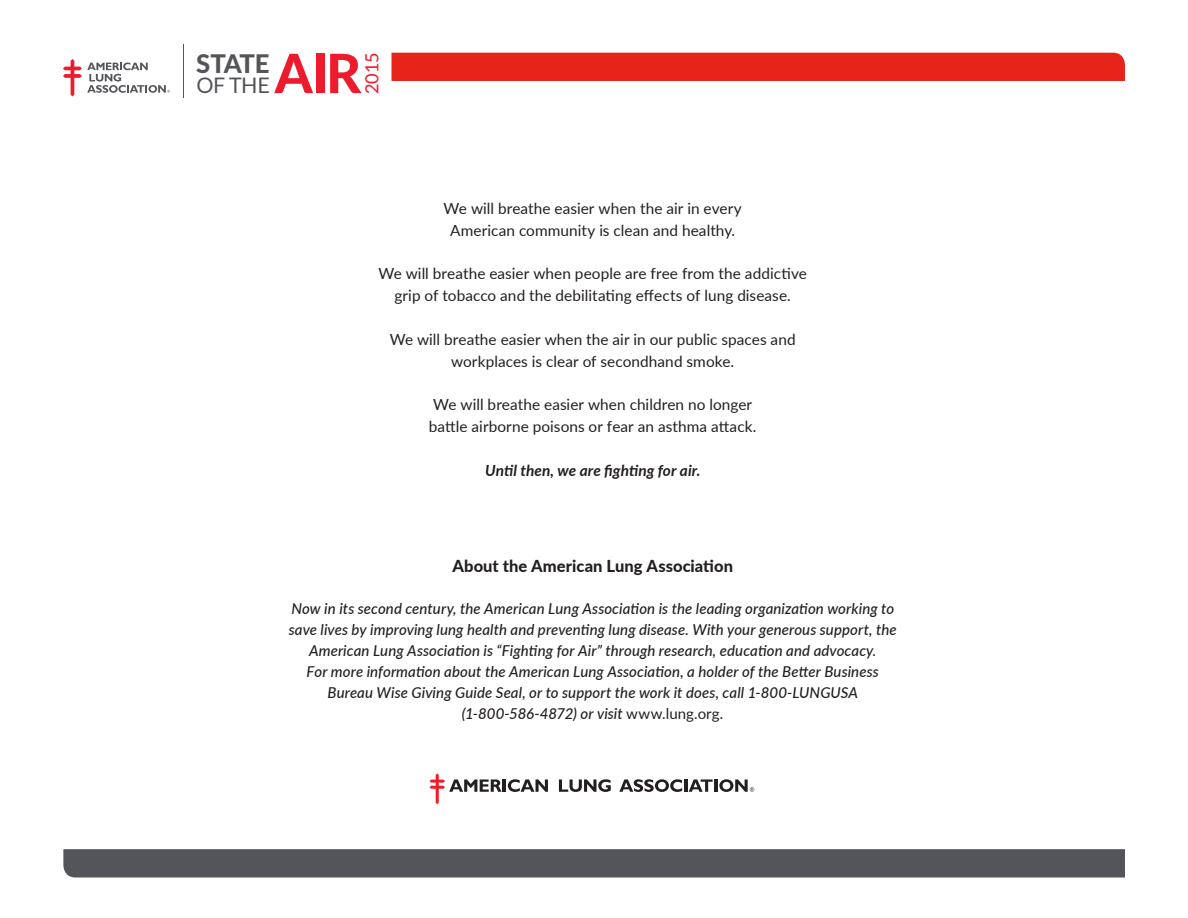
<style>
.page{position:relative;width:1188px;height:918px;background:#fff}
.page>*{position:absolute;margin:0;border:0;box-sizing:border-box;transform-origin:0 0}
.t1{font:800 54.15px "Lato";color:#ee1b2c}
.t2{font:800 25.65px "Lato";letter-spacing:-.05em;color:#54555a}
.t3{font:21.45px "Lato";color:#54555a}
.t4{font:18.15px "Lato";color:#ee1b2c}
.t5{font:800 16.5px "Lato";letter-spacing:.005em;color:#231f20}
.Verbal_Tips_Head{font:15.3px "Lato";letter-spacing:.005em;color:#231f20}
.Verbal_Tips_Head-2{font:italic 700 15.3px "Lato";letter-spacing:.005em;color:#231f20}
.t6{font:italic 500 15px/21px "Lato";letter-spacing:.005em;color:#231f20;text-align:center}
.s1{font-weight:400;font-style:normal}
</style>
<div class="page">
<svg style="left:63px;top:59px;width:107px;height:37px"></svg>
<hr style="left:183px;top:44px;width:1px;height:54px;background:#54555a">
<div style="left:392px;top:53px;width:733px;height:28px;background:#e72419"></div>
<svg style="left:559px;top:779px;width:52px;height:13px"></svg>
<svg style="left:619px;top:779px;width:135px;height:13px"></svg>
<svg style="left:430px;top:773px;width:118px;height:31px"></svg>
<svg style="left:63px;top:849px;width:1062px;height:29px;background:#58595e"></svg>
<p class="t1" style="left:275px;top:33px;width:88px">AIR</p>
<p class="t4" style="left:359px;top:94px;width:43px;rotate:-90deg">2015</p>
<p class="t2" style="left:196px;top:44px;width:75px">STATE</p>
<p class="t3" style="left:197px;top:70px;width:75px">OF THE</p>
<p class="Verbal_Tips_Head" style="left:444px;top:197px;width:300px">We will breathe easier when the air in every</p>
<p class="Verbal_Tips_Head" style="left:450px;top:219px;width:286px">American community is clean and healthy.</p>
<p class="Verbal_Tips_Head" style="left:378px;top:263px;width:430px">We will breathe easier when people are free from the addictive</p>
<p class="Verbal_Tips_Head" style="left:395px;top:285px;width:398px">grip of tobacco and the debilitating effects of lung disease.</p>
<p class="Verbal_Tips_Head" style="left:390px;top:328px;width:408px">We will breathe easier when the air in our public spaces and</p>
<p class="Verbal_Tips_Head" style="left:451px;top:350px;width:284px">workplaces is clear of secondhand smoke.</p>
<p class="Verbal_Tips_Head" style="left:433px;top:394px;width:321px">We will breathe easier when children no longer</p>
<p class="Verbal_Tips_Head" style="left:429px;top:416px;width:329px">battle airborne poisons or fear an asthma attack.</p>
<p class="Verbal_Tips_Head-2" style="left:485px;top:459px;width:217px">Until then, we are fighting for air.</p>
<p class="t5" style="left:452px;top:554px;width:282px">About the American Lung Association</p>
<p class="t6" style="left:289px;top:598px;width:609px">Now in its second century, the American Lung Association is the leading organization working to save lives by improving lung health and preventing lung disease. With your generous support, the American Lung Association is “Fighting for Air” through research, education and advocacy.<br>For more information about the American Lung Association, a holder of the Better Business Bureau Wise Giving Guide Seal, or to support the work it does, call 1-800-LUNGUSA (1-800-586-4872) or visit <span class="s1">www.lung.org</span>.</p>
</div>
